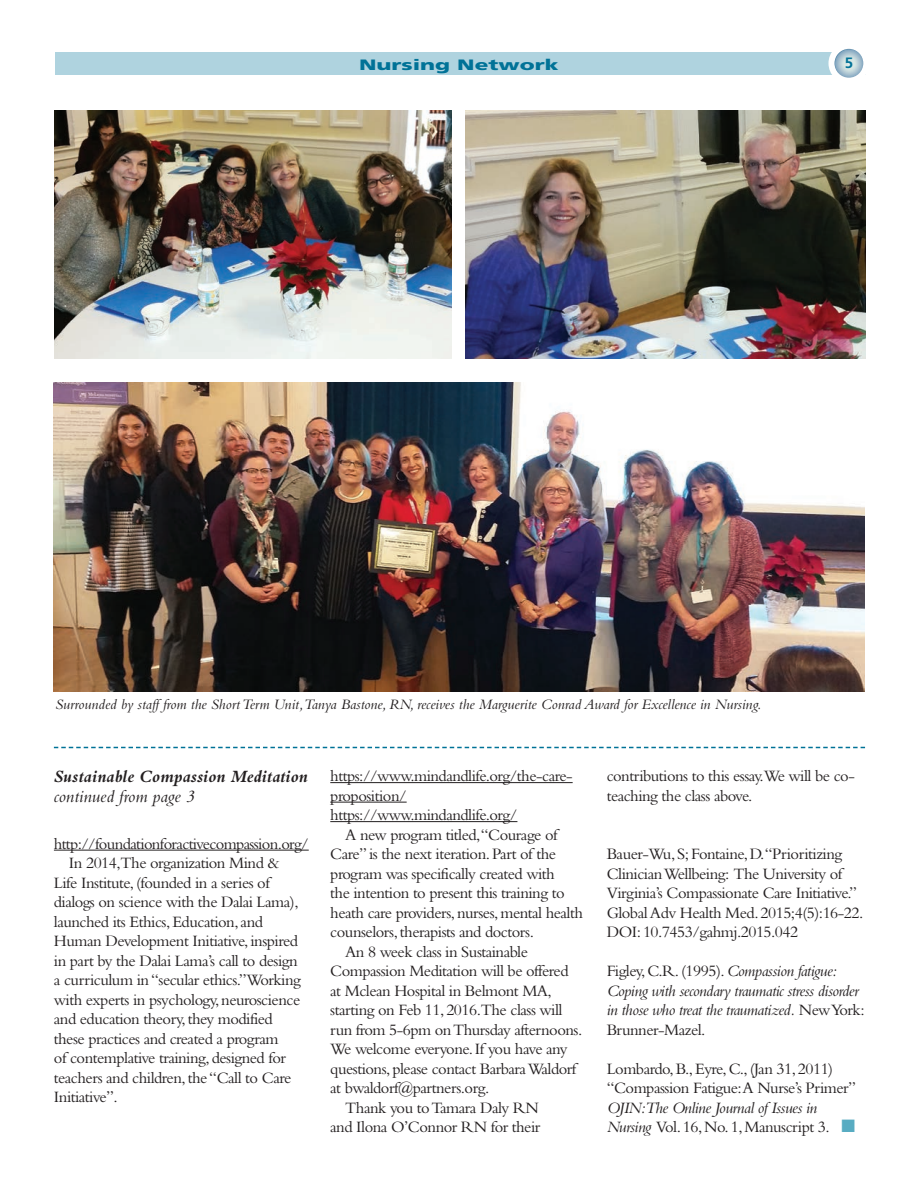
<style>
.page{position:relative;width:918px;height:1188px;background:#fff}
.page>*{position:absolute;margin:0;border:0;box-sizing:border-box;transform-origin:0 0}
.t1{font:italic 700 18px "Bembo";color:#231f20}
.t2{font:italic 18px "Bembo";color:#231f20}
.t3{font:16.5px/19.5px "Bembo";letter-spacing:-.03em;color:#231f20}
.t4{font:italic 16.5px/19.5px "Bembo";letter-spacing:-.03em;color:#231f20}
.t5{font:italic 15px "Bembo";color:#231f20}
.t6{font:900 15px "Frutiger";color:#007297;scale:1.5 1}
.t7{font:700 15px "Frutiger";color:#007297}
.s1{font-style:normal}
.s2{color:#58acc2}
</style>
<div class="page">
<div style="left:55px;top:53px;width:810px;height:22px;background:#afd3df"></div>
<svg style="left:831px;top:46px;width:35px;height:35px"></svg>
<div style="left:828px;top:43px;width:41px;height:41px;border:6px solid #fff;border-radius:50%"></div>
<hr style="left:54px;top:850px;width:255px;height:1px;background:#231f20">
<hr style="left:330px;top:782px;width:243px;height:1px;background:#231f20">
<hr style="left:330px;top:802px;width:77px;height:1px;background:#231f20">
<hr style="left:330px;top:821px;width:187px;height:1px;background:#231f20">
<img style="left:466px;top:110px;width:399px;height:248px">
<img style="left:54px;top:110px;width:397px;height:248px">
<img style="left:54px;top:382px;width:810px;height:310px">
<svg style="left:54px;top:747px;width:811px;height:1px"></svg>
<p class="t6" style="left:359px;top:55px;width:134px">Nursing Network</p>
<p class="t7" style="left:845px;top:54px;width:10px">5</p>
<p class="t5" style="left:55px;top:696px;width:708px">Surrounded by staff from the Short Term Unit, Tanya Bastone, RN, receives the Marguerite Conrad Award for Excellence in Nursing.</p>
<p class="t1" style="left:54px;top:767px;width:256px">Sustainable Compassion Meditation</p>
<p class="t2" style="left:54px;top:786px;width:143px">continued from page 3</p>
<p class="t3" style="left:54px;top:834px;width:256px">http://foundationforactivecompassion.org/</p>
<p class="t3" style="left:69px;top:853px;width:212px">In 2014,The organization Mind &amp;</p>
<p class="t3" style="left:54px;top:873px;width:218px">Life Institute, (founded in a series of</p>
<p class="t3" style="left:54px;top:892px;width:246px">dialogs on science with the Dalai Lama),</p>
<p class="t3" style="left:54px;top:912px;width:211px">launched its Ethics, Education, and</p>
<p class="t3" style="left:54px;top:931px;width:246px">Human Development Initiative, inspired</p>
<p class="t3" style="left:54px;top:951px;width:245px">in part by the Dalai Lama’s call to design</p>
<p class="t3" style="left:54px;top:970px;width:249px">a curriculum in “secular ethics.” Working</p>
<p class="t3" style="left:54px;top:990px;width:248px">with experts in psychology, neuroscience</p>
<p class="t3" style="left:54px;top:1009px;width:220px">and education theory, they modified</p>
<p class="t3" style="left:54px;top:1029px;width:226px">these practices and created a program</p>
<p class="t3" style="left:54px;top:1048px;width:234px">of contemplative training, designed for</p>
<p class="t3" style="left:54px;top:1068px;width:239px">teachers and children, the “Call to Care</p>
<p class="t3" style="left:54px;top:1087px;width:66px">Initiative”.</p>
<p class="t3" style="left:330px;top:766px;width:244px">https://www.mindandlife.org/the-care&shy;proposition/ https://www.mindandlife.org/</p>
<p class="t3" style="left:345px;top:825px;width:214px">A new program titled,“Courage of</p>
<p class="t3" style="left:330px;top:844px;width:227px">Care” is the next iteration. Part of the</p>
<p class="t3" style="left:330px;top:864px;width:226px">program was specifically created with</p>
<p class="t3" style="left:330px;top:883px;width:236px">the intention to present this training to</p>
<p class="t3" style="left:330px;top:903px;width:254px">heath care providers, nurses, mental health</p>
<p class="t3" style="left:330px;top:922px;width:205px">counselors, therapists and doctors.</p>
<p class="t3" style="left:345px;top:942px;width:184px">An 8 week class in Sustainable</p>
<p class="t3" style="left:330px;top:961px;width:240px">Compassion Meditation will be offered</p>
<p class="t3" style="left:330px;top:981px;width:223px">at Mclean Hospital in Belmont MA,</p>
<p class="t3" style="left:330px;top:1000px;width:234px">starting on Feb 11, 2016.The class will</p>
<p class="t3" style="left:330px;top:1020px;width:254px">run from 5-6pm on Thursday afternoons.</p>
<p class="t3" style="left:330px;top:1039px;width:239px">We welcome everyone. If you have any</p>
<p class="t3" style="left:330px;top:1059px;width:248px">questions, please contact Barbara Waldorf</p>
<p class="t3" style="left:330px;top:1078px;width:161px">at bwaldorf@partners.org.</p>
<p class="t3" style="left:345px;top:1098px;width:195px">Thank you to Tamara Daly RN</p>
<p class="t3" style="left:330px;top:1117px;width:212px">and Ilona O’Connor RN for their</p>
<p class="t3" style="left:607px;top:766px;width:250px">contributions to this essay.We will be co&shy;teaching the class above.</p>
<p class="t3" style="left:607px;top:844px;width:258px">Bauer-Wu, S; Fontaine, D.“Prioritizing Clinician Wellbeing: The University of Virginia’s Compassionate Care Initiative.” Global Adv Health Med. 2015;4(5):16-22.<br>DOI: 10.7453/gahmj.2015.042</p>
<p class="t4" style="left:607px;top:961px;width:260px"><span class="s1">Figley, C.R. (1995).</span> Compassion fatigue:<br>Coping with secondary traumatic stress disorder in those who treat the traumatized. <span class="s1">New York:<br>Brunner-Mazel.</span></p>
<p class="t3" style="left:607px;top:1059px;width:251px">Lombardo, B., Eyre, C., (Jan 31, 2011) “Compassion Fatigue:A Nurse’s Primer”</p>
<p class="t4" style="left:607px;top:1098px;width:250px">OJIN:The Online Journal of Issues in<br>Nursing <span class="s1">Vol. 16, No. 1, Manuscript 3.</span> <span class="s2">■</span></p>
</div>
